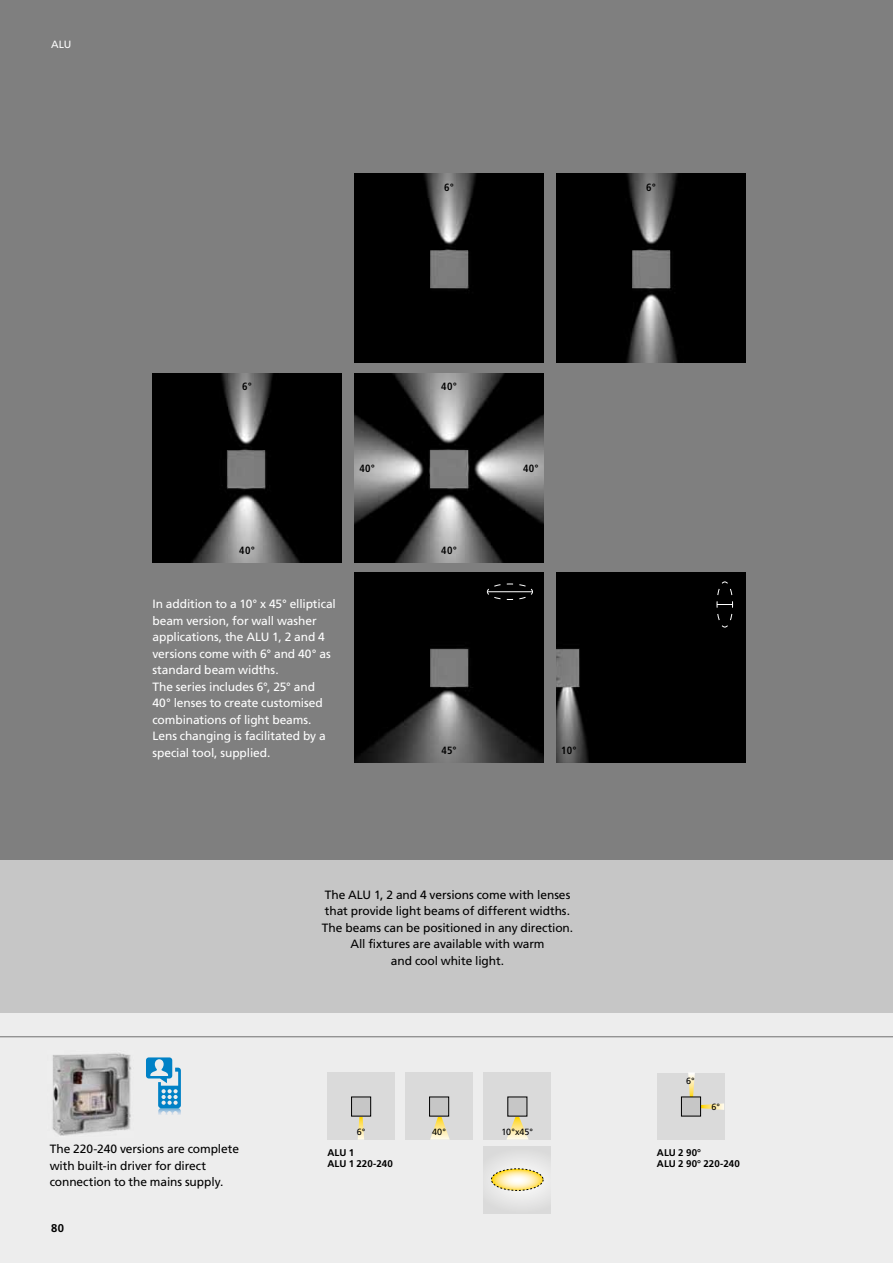
<style>
.page{position:relative;width:893px;height:1263px;background:#fff}
.page>*{position:absolute;margin:0;border:0;box-sizing:border-box;transform-origin:0 0}
.t1{font:12px/16.5px "Frutiger LT Std";letter-spacing:-.01em;color:#fff}
.t2{font:12px/16.5px "Frutiger LT Std";letter-spacing:-.01em;color:#000;text-align:center}
.t3{font:700 11.25px "Frutiger LT Std";color:#000}
.t4{font:700 condensed 10.5px "Frutiger LT Std";letter-spacing:.03em;color:#000}
.t5{font:10.5px "Frutiger LT Std";color:#fff}
.t6{font:700 9.75px/11.2px "Frutiger LT Std";letter-spacing:.005em;color:#000}
.t7{font:9px "Frutiger LT Std";color:#000}
</style>
<div class="page">
<div style="left:0;top:1013px;width:893px;height:250px;background:#ededed"></div>
<div style="left:0;top:860px;width:893px;height:153px;background:#c6c6c6"></div>
<div style="left:0;top:0;width:893px;height:860px;background:#7f7f7f"></div>
<img style="left:152px;top:374px;width:190px;height:189px">
<img style="left:354px;top:374px;width:190px;height:189px">
<img style="left:354px;top:573px;width:190px;height:189px">
<svg style="left:487px;top:583px;width:46px;height:17px"></svg>
<hr style="left:488px;top:591px;width:44px;height:1px;background:#fff">
<img style="left:556px;top:573px;width:190px;height:189px">
<svg style="left:716px;top:581px;width:17px;height:47px"></svg>
<div style="left:327px;top:1072px;width:68px;height:68px;background:#dadada"></div>
<svg style="left:358px;top:1116px;width:6px;height:24px"></svg>
<div style="left:352px;top:1097px;width:19px;height:19px;background:#c6c6c6"></div>
<div style="left:351px;top:1097px;width:20px;height:19px;border:1px solid #000"></div>
<div style="left:405px;top:1072px;width:68px;height:68px;background:#dadada"></div>
<svg style="left:430px;top:1116px;width:20px;height:24px"></svg>
<div style="left:430px;top:1097px;width:19px;height:19px;background:#c6c6c6"></div>
<div style="left:429px;top:1097px;width:20px;height:19px;border:1px solid #000"></div>
<div style="left:484px;top:1072px;width:67px;height:68px;background:#dadada"></div>
<svg style="left:507px;top:1116px;width:22px;height:24px"></svg>
<div style="left:508px;top:1097px;width:19px;height:19px;background:#c6c6c6"></div>
<div style="left:657px;top:1073px;width:67px;height:67px;background:#dadada"></div>
<svg style="left:688px;top:1073px;width:7px;height:24px"></svg>
<svg style="left:701px;top:1103px;width:23px;height:7px"></svg>
<div style="left:681px;top:1097px;width:20px;height:19px;background:#c6c6c6"></div>
<div style="left:681px;top:1097px;width:20px;height:19px;border:1px solid #000"></div>
<svg style="left:484px;top:1146px;width:67px;height:67px"></svg>
<svg style="left:491px;top:1169px;width:52px;height:21px"></svg>
<div style="left:491px;top:1169px;width:52px;height:21px;border:1px dashed #000;border-radius:50%"></div>
<img style="left:354px;top:174px;width:190px;height:189px">
<img style="left:556px;top:174px;width:190px;height:189px">
<img style="left:52px;top:1053px;width:79px;height:83px">
<svg style="left:146px;top:1057px;width:35px;height:58px"></svg>
<hr style="left:0;top:1036px;width:893px;height:1px;background:#706f6f">
<p class="t5" style="left:51px;top:39px;width:22px">ALU</p>
<p class="t4" style="left:444px;top:181px;width:11px">6°</p>
<p class="t4" style="left:646px;top:181px;width:11px">6°</p>
<p class="t4" style="left:242px;top:380px;width:11px">6°</p>
<p class="t4" style="left:441px;top:380px;width:17px">40°</p>
<p class="t4" style="left:359px;top:462px;width:17px">40°</p>
<p class="t4" style="left:523px;top:462px;width:17px">40°</p>
<p class="t4" style="left:239px;top:545px;width:17px">40°</p>
<p class="t1" style="left:152px;top:596px;width:185px">In addition to a 10° x 45° elliptical beam version, for wall washer applications, the ALU 1, 2 and 4 versions come with 6° and 40° as standard beam widths.<br>The series includes 6°, 25° and<br>40° lenses to create customised combinations of light beams.<br>Lens changing is facilitated by a special tool, supplied.</p>
<p class="t4" style="left:441px;top:545px;width:17px">40°</p>
<p class="t4" style="left:441px;top:744px;width:17px">45°</p>
<p class="t4" style="left:561px;top:744px;width:17px">10°</p>
<p class="t2" style="left:322px;top:887px;width:253px">The ALU 1, 2 and 4 versions come with lenses that provide light beams of different widths.<br>The beams can be positioned in any direction.<br>All fixtures are available with warm<br>and cool white light.</p>
<p class="t7" style="left:357px;top:1128px;width:10px">6°</p>
<p class="t7" style="left:432px;top:1128px;width:15px">40°</p>
<p class="t7" style="left:501px;top:1128px;width:33px">10°x45°</p>
<p class="t7" style="left:686px;top:1076px;width:10px">6°</p>
<p class="t7" style="left:711px;top:1103px;width:10px">6°</p>
<p class="t2" style="left:50px;top:1141px;width:191px;text-align:left">The 220-240 versions are complete with built-in driver for direct connection to the mains supply.</p>
<p class="t3" style="left:51px;top:1221px;width:14px">80</p>
<p class="t6" style="left:327px;top:1147px;width:67px">ALU 1<br>ALU 1 220-240</p>
<p class="t6" style="left:657px;top:1147px;width:84px">ALU 2 90°<br>ALU 2 90° 220-240</p>
</div>
